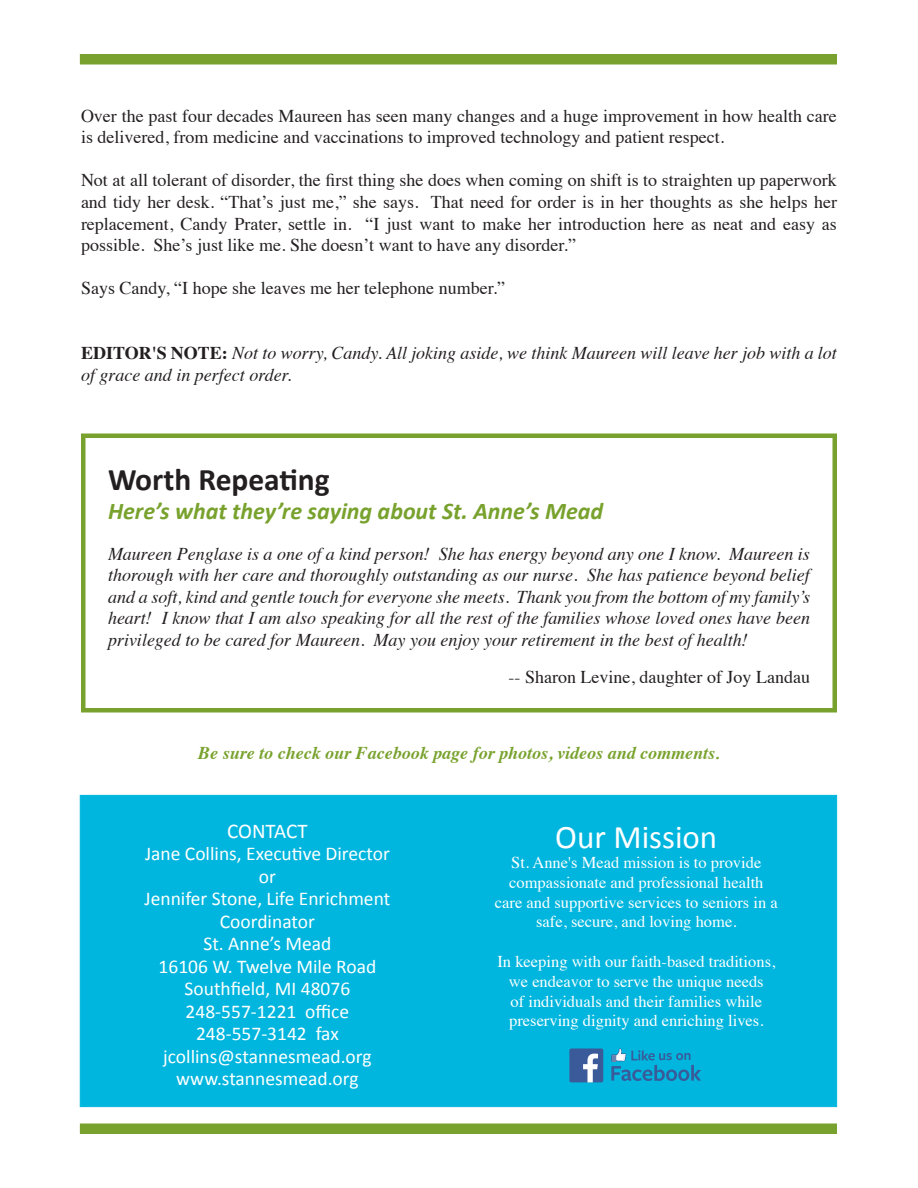
<style>
.page{position:relative;width:918px;height:1188px;background:#fff}
.page>*{position:absolute;margin:0;border:0;box-sizing:border-box;transform-origin:0 0}
.t1{font:33px "Calibri";color:#fff}
.t2{font:700 31.5px "Calibri";color:#231f20}
.t3{font:italic 700 24px "Calibri";color:#78a22d}
.t4{font:21px "Calibri";letter-spacing:-.005em;color:#fff}
.t5{font:19.5px "Calibri";color:#fff}
.t6{font:18px/21.6px "Times";color:#231f20}
.t7{font:italic 18px/21.6px "Times";color:#231f20;text-align:justify}
.t8{font:italic 700 18px "Times";color:#78a22d}
.t9{font:16.5px/19.8px "Times";color:#fff;text-align:center}
.s1{font-weight:700;font-style:normal}
</style>
<div class="page">
<div style="left:80px;top:795px;width:757px;height:312px;background:#00b6de;border:1px solid #00b6de"></div>
<div style="left:80px;top:54px;width:757px;height:10px;background:#78a22d"></div>
<div style="left:80px;top:1124px;width:757px;height:10px;background:#78a22d"></div>
<div style="left:569px;top:1048px;width:34px;height:34px;background:#3b5a9a;border-radius:2px"></div>
<svg style="left:583px;top:1054px;width:15px;height:28px"></svg>
<svg style="left:611px;top:1048px;width:90px;height:33px"></svg>
<div style="left:81px;top:434px;width:756px;height:278px;border:4px solid #78a22d"></div>
<p class="t6" style="left:81px;top:103px;width:757px">Over the past four decades Maureen has seen many changes and a huge improvement in how health care is delivered, from medicine and vaccinations to improved technology and patient respect.</p>
<p class="t6" style="left:81px;top:168px;width:758px;text-align:justify">Not at all tolerant of disorder, the first thing she does when coming on shift is to straighten up paperwork and tidy her desk. “That’s just me,” she says. That need for order is in her thoughts as she helps her replacement, Candy Prater, settle in. “I just want to make her introduction here as neat and easy as possible. She’s just like me. She doesn’t want to have any disorder.”</p>
<p class="t6" style="left:81px;top:276px;width:426px">Says Candy, “I hope she leaves me her telephone number.”</p>
<p class="t7" style="left:81px;top:341px;width:757px"><span class="s1">EDITOR'S NOTE:</span> Not to worry, Candy. All joking aside, we think Maureen will leave her job with a lot of grace and in perfect order.</p>
<p class="t2" style="left:108px;top:460px;width:223px">Worth Repeating</p>
<p class="t3" style="left:108px;top:496px;width:497px">Here’s what they’re saying about St. Anne’s Mead</p>
<p class="t7" style="left:108px;top:542px;width:704px">Maureen Penglase is a one of a kind person! She has energy beyond any one I know. Maureen is thorough with her care and thoroughly outstanding as our nurse. She has patience beyond belief and a soft, kind and gentle touch for everyone she meets. Thank you from the bottom of my family’s heart! I know that I am also speaking for all the rest of the families whose loved ones have been privileged to be cared for Maureen. May you enjoy your retirement in the best of health!</p>
<p class="t6" style="left:509px;top:664px;width:303px">-- Sharon Levine, daughter of Joy Landau</p>
<p class="t8" style="left:198px;top:736px;width:523px">Be sure to check our Facebook page for photos, videos and comments.</p>
<p class="t4" style="left:227px;top:818px;width:82px">CONTACT</p>
<p class="t5" style="left:145px;top:842px;width:246px">Jane Collins, Executive Director</p>
<p class="t5" style="left:259px;top:864px;width:19px">or</p>
<p class="t5" style="left:145px;top:887px;width:247px">Jennifer Stone, Life Enrichment</p>
<p class="t5" style="left:220px;top:909px;width:97px">Coordinator</p>
<p class="t5" style="left:203px;top:932px;width:129px">St. Anne’s Mead</p>
<p class="t5" style="left:159px;top:954px;width:219px">16106 W. Twelve Mile Road</p>
<p class="t5" style="left:185px;top:977px;width:167px">Southfield, MI 48076</p>
<p class="t5" style="left:186px;top:999px;width:165px">248-557-1221 office</p>
<p class="t5" style="left:196px;top:1022px;width:144px">248-557-3142 fax</p>
<p class="t5" style="left:163px;top:1044px;width:210px">jcollins@stannesmead.org</p>
<p class="t5" style="left:176px;top:1067px;width:184px">www.stannesmead.org</p>
<p class="t1" style="left:555px;top:817px;width:163px">Our Mission</p>
<p class="t9" style="left:495px;top:851px;width:284px">St. Anne's Mead mission is to provide compassionate and professional health care and supportive services to seniors in a safe, secure, and loving home.</p>
<p class="t9" style="left:498px;top:950px;width:279px">In keeping with our faith-based traditions, we endeavor to serve the unique needs<br>of individuals and their families while preserving dignity and enriching lives.</p>
</div>
